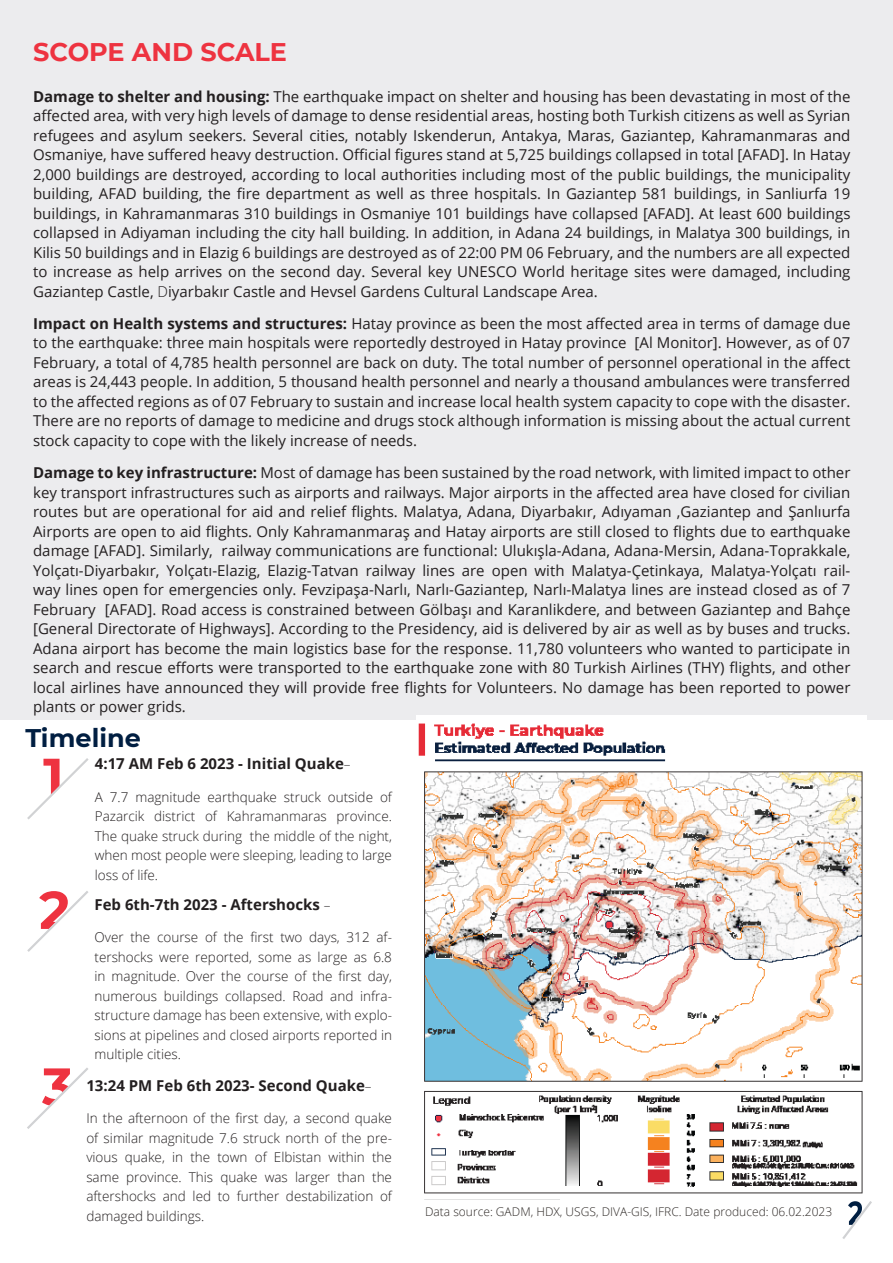
<style>
.page{position:relative;width:893px;height:1263px;background:#fff}
.page>*{position:absolute;margin:0;border:0;box-sizing:border-box;transform-origin:0 0}
.Subheadline_1{font:700 25.5px "Montserrat";color:#ee3340}
.Subheadline_2{font:700 25.5px "Montserrat";color:#001e41}
.Paragraph_Style_2{font:15px/19.5px "Open Sans";color:#231f20;text-align:right}
.Body{font:700 15px "Open Sans";color:#231f20}
.Body-2{font:300 13.5px/19.5px "Open Sans";color:#231f20}
.Subheadline_2-2{font:300 12px "Open Sans";color:#2e2926}
.s1{font-weight:700}
.s2{font-weight:300}
</style>
<div class="page">
<div style="left:0;top:0;width:893px;height:720px;background:#ececee"></div>
<svg style="left:27px;top:758px;width:62px;height:62px"></svg>
<svg style="left:27px;top:891px;width:61px;height:61px"></svg>
<svg style="left:27px;top:1068px;width:61px;height:61px"></svg>
<img style="left:416px;top:716px;width:450px;height:478px">
<svg style="left:842px;top:1201px;width:30px;height:38px"></svg>
<p class="Subheadline_1" style="left:33px;top:33px;width:255px">SCOPE AND SCALE</p>
<p class="Paragraph_Style_2" style="left:33px;top:86px;width:819px;text-align:justify"><span class="s1">Damage to shelter and housing:</span> The earthquake impact on shelter and housing has been devastating in most of the affected area, with very high levels of damage to dense residential areas, hosting both Turkish citizens as well as Syrian refugees and asylum seekers. Several cities, notably Iskenderun, Antakya, Maras, Gaziantep, Kahramanmaras and Osmaniye, have suffered heavy destruction. Official figures stand at 5,725 buildings collapsed in total [AFAD I n.] Hatay 2,000 buildings are destroyed, according to local authorities including most of the public buildings, the municipality building, AFAD building, the fire department as well as three hospitals. In Gaziantep 581 buildings, in Sanliurfa 19 buildings in, Kahramanmaras 310 buildings in Osmaniye 101 buildings have collapsed [AFAD .] At least 600 buildings collapsed in Adiyaman including the city hall building In. addition in, Adana 24 buildings in, Malatya 300 buildings in, Kilis 50 buildings and in Elazig 6 buildings are destroyed as of 22:00 PM 06 February, and the numbers are all expected to increase as help arrives on the second day. Several key UNESCO World heritage sites were damaged, including Gaziantep Castle, <span class="s2">D</span>iyarbakır Castle and Hevsel Gardens Cultural Landscape Area.</p>
<p class="Paragraph_Style_2" style="left:33px;top:313px;width:819px"><span class="s1">Impact on Health systems and structures:</span> Hatay province as been the most affected area in terms of damage due [Al Monitor .] However, as of 07</p>
<p class="Paragraph_Style_2" style="left:33px;top:333px;width:819px;text-align:left">to the earthquake: three main hospitals were reportedly destroyed in Hatay province<br>February a, total of 4,785 health personnel are back on duty. The total number of personnel operational in the affect areas is 24,443 people In. addition 5, thousand health personnel and nearly a thousand ambulances were transferred to the affected regions as of 07 February to sustain and increase local health system capacity to cope with the disaster.<br>There are no reports of damage to medicine and drugs stock although information is missing about the actual current stock capacity to cope with the likely increase of needs.</p>
<p class="Paragraph_Style_2" style="left:33px;top:463px;width:819px"><span class="s1">Damage to key infrastructure:</span> Most of damage has been sustained by the road network, with limited impact to other key transport infrastructures such as airports and railways. Major airports in the affected area have closed for civilian routes but are operational for aid and relief flights. Malatya, Adana, Diyarbakır, Adıyaman ,Gaziantep and Şanlıurfa Airports are open to aid flights. Only Kahramanmaraş and Hatay airports are still closed to flights due to earthquake railway communications are functional: Ulukışla-Adana, Adana-Mersin, Adana-Toprakkale,</p>
<p class="Paragraph_Style_2" style="left:33px;top:541px;width:181px">damage [AFAD .] Similarly,</p>
<p class="Paragraph_Style_2" style="left:33px;top:580px;width:819px">way lines open for emergencies only. Fevzipaşa-Narlı, Narlı-Gaziantep, Narlı-Malatya lines are instead closed as of 7</p>
<p class="Paragraph_Style_2" style="left:33px;top:560px;width:128px">Yolçatı-Diyarbakır,</p>
<p class="Paragraph_Style_2" style="left:105px;top:599px;width:747px">[AFAD .] Road access is constrained between Gölbaşı and Karanlikdere, and between Gaziantep and Bahçe</p>
<p class="Paragraph_Style_2" style="left:167px;top:560px;width:95px">Yolçatı-Elazig,</p>
<p class="Paragraph_Style_2" style="left:267px;top:560px;width:93px">Elazig-Tatvan</p>
<p class="Paragraph_Style_2" style="left:366px;top:560px;width:51px">railway</p>
<p class="Paragraph_Style_2" style="left:422px;top:560px;width:34px">lines</p>
<p class="Paragraph_Style_2" style="left:535px;top:560px;width:31px">with</p>
<p class="Paragraph_Style_2" style="left:572px;top:560px;width:134px">Malatya-Çetinkaya,</p>
<p class="Paragraph_Style_2" style="left:711px;top:560px;width:107px">Malatya-Yolçatı</p>
<p class="Paragraph_Style_2" style="left:824px;top:560px;width:28px">rail-</p>
<p class="Paragraph_Style_2" style="left:462px;top:560px;width:24px">are</p>
<p class="Paragraph_Style_2" style="left:492px;top:560px;width:37px">open</p>
<p class="Paragraph_Style_2" style="left:33px;top:599px;width:819px;text-align:left">February<br>[General Directorate of Highways .] According to the Presidency, aid is delivered by air as well as by buses and trucks.<br>Adana airport has become the main logistics base for the response. 11,780 volunteers who wanted to participate in search and rescue efforts were transported to the earthquake zone with 80 Turkish Airlines (THY) flights, and other local airlines have announced they will provide free flights for Volunteers. No damage has been reported to power plants or power grids.</p>
<p class="Subheadline_2" style="left:26px;top:719px;width:117px">Timeline</p>
<p class="Body" style="left:95px;top:753px;width:251px">4:17 AM Feb 6 2023 - Initial Quake</p>
<p class="Body-2" style="left:344px;top:754px;width:8px">–</p>
<p class="Body-2" style="left:95px;top:787px;width:10px">A</p>
<p class="Body-2" style="left:110px;top:787px;width:20px">7.7</p>
<p class="Body-2" style="left:136px;top:787px;width:67px">magnitude</p>
<p class="Body-2" style="left:208px;top:787px;width:71px">earthquake</p>
<p class="Body-2" style="left:284px;top:787px;width:38px">struck</p>
<p class="Body-2" style="left:328px;top:787px;width:47px">outside</p>
<p class="Body-2" style="left:380px;top:787px;width:13px">of</p>
<p class="Body-2" style="left:95px;top:806px;width:51px">Pazarcik</p>
<p class="Body-2" style="left:154px;top:806px;width:43px">district</p>
<p class="Body-2" style="left:205px;top:806px;width:13px">of</p>
<p class="Body-2" style="left:227px;top:806px;width:102px">Kahramanmaras</p>
<p class="Body-2" style="left:337px;top:806px;width:57px">province.</p>
<p class="Body-2" style="left:250px;top:826px;width:144px">the middle of the night,</p>
<p class="Body-2" style="left:95px;top:826px;width:299px">The quake struck during<br>when most people were sleeping, leading to large loss of life.</p>
<p class="Body-2" style="left:324px;top:895px;width:8px">–</p>
<p class="Body" style="left:95px;top:894px;width:227px">Feb 6th-7th 2023 - Aftershocks</p>
<p class="Body-2" style="left:205px;top:927px;width:13px">of</p>
<p class="Body-2" style="left:250px;top:927px;width:25px">first</p>
<p class="Body-2" style="left:376px;top:927px;width:17px">af-</p>
<p class="Body-2" style="left:130px;top:927px;width:21px">the</p>
<p class="Body-2" style="left:224px;top:927px;width:21px">the</p>
<p class="Body-2" style="left:309px;top:927px;width:32px">days,</p>
<p class="Body-2" style="left:95px;top:927px;width:31px">Over</p>
<p class="Body-2" style="left:95px;top:966px;width:299px">in magnitude. Over the course of the first day,</p>
<p class="Body-2" style="left:347px;top:927px;width:25px">312</p>
<p class="Body-2" style="left:280px;top:927px;width:24px">two</p>
<p class="Body-2" style="left:157px;top:927px;width:43px">course</p>
<p class="Body-2" style="left:95px;top:947px;width:60px">tershocks</p>
<p class="Body-2" style="left:195px;top:947px;width:58px">reported,</p>
<p class="Body-2" style="left:318px;top:947px;width:31px">large</p>
<p class="Body-2" style="left:373px;top:947px;width:20px">6.8</p>
<p class="Body-2" style="left:159px;top:947px;width:31px">were</p>
<p class="Body-2" style="left:258px;top:947px;width:35px">some</p>
<p class="Body-2" style="left:298px;top:947px;width:15px">as</p>
<p class="Body-2" style="left:354px;top:947px;width:15px">as</p>
<p class="Body-2" style="left:95px;top:986px;width:64px">numerous</p>
<p class="Body-2" style="left:164px;top:986px;width:56px">buildings</p>
<p class="Body-2" style="left:225px;top:986px;width:62px">collapsed.</p>
<p class="Body-2" style="left:292px;top:986px;width:33px">Road</p>
<p class="Body-2" style="left:330px;top:986px;width:25px">and</p>
<p class="Body-2" style="left:360px;top:986px;width:33px">infra-</p>
<p class="Body-2" style="left:95px;top:1005px;width:299px">structure damage has been extensive, with explo-</p>
<p class="Body-2" style="left:95px;top:1025px;width:299px">sions at pipelines and closed airports reported in</p>
<p class="Body-2" style="left:95px;top:1044px;width:88px">multiple cities.</p>
<p class="Body" style="left:86px;top:1075px;width:280px">13:24 PM Feb 6th 2023- Second Quake</p>
<p class="Body-2" style="left:86px;top:1108px;width:307px">In the afternoon of the first day a, second quake</p>
<p class="Body-2" style="left:372px;top:1147px;width:21px">the</p>
<p class="Body-2" style="left:365px;top:1076px;width:8px">–</p>
<p class="Body-2" style="left:86px;top:1127px;width:307px">of similar magnitude 7.6 struck north of the pre-</p>
<p class="Body-2" style="left:372px;top:1166px;width:21px">the</p>
<p class="Body-2" style="left:255px;top:1147px;width:13px">of</p>
<p class="Body-2" style="left:125px;top:1147px;width:42px">quake,</p>
<p class="Body-2" style="left:190px;top:1147px;width:21px">the</p>
<p class="Body-2" style="left:274px;top:1147px;width:49px">Elbistan</p>
<p class="Body-2" style="left:329px;top:1147px;width:38px">within</p>
<p class="Body-2" style="left:86px;top:1147px;width:33px">vious</p>
<p class="Body-2" style="left:172px;top:1147px;width:13px">in</p>
<p class="Body-2" style="left:217px;top:1147px;width:32px">town</p>
<p class="Body-2" style="left:189px;top:1166px;width:26px">This</p>
<p class="Body-2" style="left:220px;top:1166px;width:39px">quake</p>
<p class="Body-2" style="left:295px;top:1166px;width:37px">larger</p>
<p class="Body-2" style="left:337px;top:1166px;width:29px">than</p>
<p class="Body-2" style="left:126px;top:1166px;width:57px">province.</p>
<p class="Body-2" style="left:86px;top:1166px;width:34px">same</p>
<p class="Body-2" style="left:265px;top:1166px;width:25px">was</p>
<p class="Body-2" style="left:86px;top:1186px;width:119px">aftershocks damaged buildings.</p>
<p class="Body-2" style="left:163px;top:1186px;width:25px">and</p>
<p class="Body-2" style="left:193px;top:1186px;width:20px">led</p>
<p class="Body-2" style="left:237px;top:1186px;width:44px">further</p>
<p class="Body-2" style="left:286px;top:1186px;width:89px">destabilization</p>
<p class="Body-2" style="left:218px;top:1186px;width:14px">to</p>
<p class="Body-2" style="left:380px;top:1186px;width:13px">of</p>
<p class="Subheadline_2-2" style="left:425px;top:1204px;width:409px">Data source: GADM, HDX, USGS, DIVA-GIS, IFRC. Date produced: 06.02.2023</p>
</div>
